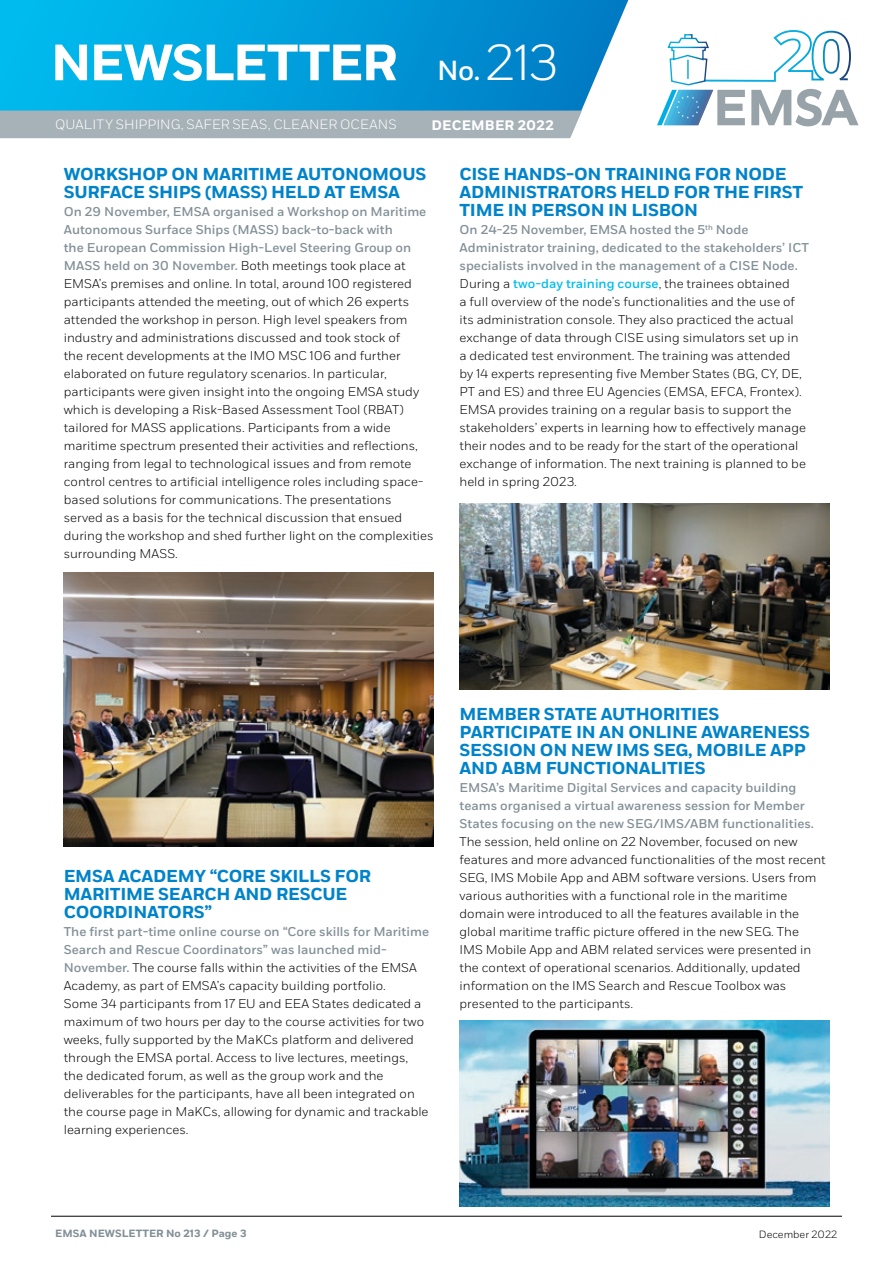
<style>
.page{position:relative;width:893px;height:1263px;background:#fff}
.page>*{position:absolute;margin:0;border:0;box-sizing:border-box;transform-origin:0 0}
.t1{font:700 50.85px "Fort";letter-spacing:-.035em;color:#fff}
.t2{font:500 27.6px "Fort";color:#fff}
.t3{font:700 17.25px/18px "Fort";letter-spacing:-.015em;color:#0083ca}
.t4{font:700 13.8px "Fort";letter-spacing:.01em;color:#fff}
.t5{font:300 13.5px "Fort";letter-spacing:.005em;color:#fff}
.t6{font:300 12.75px/18px "Fort";color:#020205}
.t7{font:500 12.75px/18px "Fort";color:#829097}
.t8{font:700 10.5px "Fort";color:#829097}
.t9{font:300 10.5px "Fort";color:#020205}
.s1{font-weight:300;font-size:50.55px}
.s2{font-weight:500;color:#829097}
.s3{font-weight:500;color:#00bdef}
</style>
<div class="page">
<svg style="left:0;top:0;width:629px;height:111px;background:#07a0db"></svg>
<div style="left:0;top:111px;width:582px;height:27px;background:#a6b1b8"></div>
<hr style="left:51px;top:1216px;width:791px;height:1px;background:#020205">
<svg style="left:657px;top:30px;width:201px;height:96px"></svg>
<hr style="left:672px;top:47px;width:33px;height:1px;background:#fff">
<img style="left:64px;top:573px;width:370px;height:273px">
<img style="left:459px;top:1020px;width:370px;height:186px">
<img style="left:460px;top:504px;width:369px;height:185px">
<h1 class="t1" style="left:51px;top:31px;width:349px">NEWSLETTER</h1>
<p class="t5" style="left:55px;top:117px;width:343px">QUALITY SHIPPING, SAFER SEAS, CLEANER OCEANS</p>
<h2 class="t2" style="left:437px;top:54px;width:123px">No. <span class="s1">213</span></h2>
<p class="t4" style="left:432px;top:116px;width:124px">DECEMBER 2022</p>
<h3 class="t3" style="left:64px;top:166px;width:364px">WORKSHOP ON MARITIME AUTONOMOUS<br>SURFACE SHIPS (MASS) HELD AT EMSA</h3>
<p class="t6" style="left:64px;top:203px;width:371px"><span class="s2">On 29 November, EMSA organised a Workshop on Maritime Autonomous Surface Ships (MASS) back-to-back with<br>the European Commission High-Level Steering Group on MASS held on 30 November.</span> Both meetings took place at EMSA’s premises and online. In total, around 100 registered participants attended the meeting, out of which 26 experts attended the workshop in person. High level speakers from industry and administrations discussed and took stock of<br>the recent developments at the IMO MSC 106 and further elaborated on future regulatory scenarios. In particular, participants were given insight into the ongoing EMSA study which is developing a Risk-Based Assessment Tool (RBAT) tailored for MASS applications. Participants from a wide maritime spectrum presented their activities and reflections, ranging from legal to technological issues and from remote control centres to artificial intelligence roles including space&shy;based solutions for communications. The presentations served as a basis for the technical discussion that ensued during the workshop and shed further light on the complexities surrounding MASS.</p>
<h3 class="t3" style="left:460px;top:166px;width:345px">CISE HANDS-ON TRAINING FOR NODE<br>ADMINISTRATORS HELD FOR THE FIRST<br>TIME IN PERSON IN LISBON</h3>
<p class="t6" style="left:460px;top:221px;width:351px"><span class="s2">On 24-25 November, EMSA hosted the 5</span><sup>th</sup> <span class="s2">Node Administrator training, dedicated to the stakeholders’ ICT specialists involved in the management of a CISE Node.<br></span>During a <span class="s3">two-day training course</span>, the trainees obtained<br>a full overview of the node’s functionalities and the use of its administration console. They also practiced the actual exchange of data through CISE using simulators set up in<br>a dedicated test environment. The training was attended<br>by 14 experts representing five Member States (BG, CY, DE, PT and ES) and three EU Agencies (EMSA, EFCA, Frontex).<br>EMSA provides training on a regular basis to support the stakeholders’ experts in learning how to effectively manage their nodes and to be ready for the start of the operational exchange of information. The next training is planned to be held in spring 2023.</p>
<h3 class="t3" style="left:64px;top:868px;width:309px">EMSA ACADEMY “CORE SKILLS FOR<br>MARITIME SEARCH AND RESCUE<br>COORDINATORS”</h3>
<p class="t6" style="left:64px;top:923px;width:367px"><span class="s2">The first part-time online course on “Core skills for Maritime Search and Rescue Coordinators” was launched mid-November.</span> The course falls within the activities of the EMSA Academy, as part of EMSA’s capacity building portfolio.<br>Some 34 participants from 17 EU and EEA States dedicated a maximum of two hours per day to the course activities for two weeks, fully supported by the MaKCs platform and delivered through the EMSA portal. Access to live lectures, meetings, the dedicated forum, as well as the group work and the deliverables for the participants, have all been integrated on the course page in MaKCs, allowing for dynamic and trackable learning experiences.</p>
<h3 class="t3" style="left:460px;top:706px;width:352px">MEMBER STATE AUTHORITIES<br>PARTICIPATE IN AN ONLINE AWARENESS<br>SESSION ON NEW IMS SEG, MOBILE APP<br>AND ABM FUNCTIONALITIES</h3>
<p class="t7" style="left:460px;top:779px;width:356px">EMSA’s Maritime Digital Services and capacity building teams organised a virtual awareness session for Member<br>States focusing on the new SEG/IMS/ABM functionalities.</p>
<p class="t6" style="left:460px;top:833px;width:368px">The session, held online on 22 November, focused on new features and more advanced functionalities of the most recent SEG, IMS Mobile App and ABM software versions. Users from various authorities with a functional role in the maritime domain were introduced to all the features available in the global maritime traffic picture offered in the new SEG. The<br>IMS Mobile App and ABM related services were presented in the context of operational scenarios. Additionally, updated information on the IMS Search and Rescue Toolbox was presented to the participants.</p>
<p class="t8" style="left:55px;top:1227px;width:193px">EMSA NEWSLETTER No 213 / Page 3</p>
<p class="t9" style="left:759px;top:1228px;width:80px">December 2022</p>
</div>
